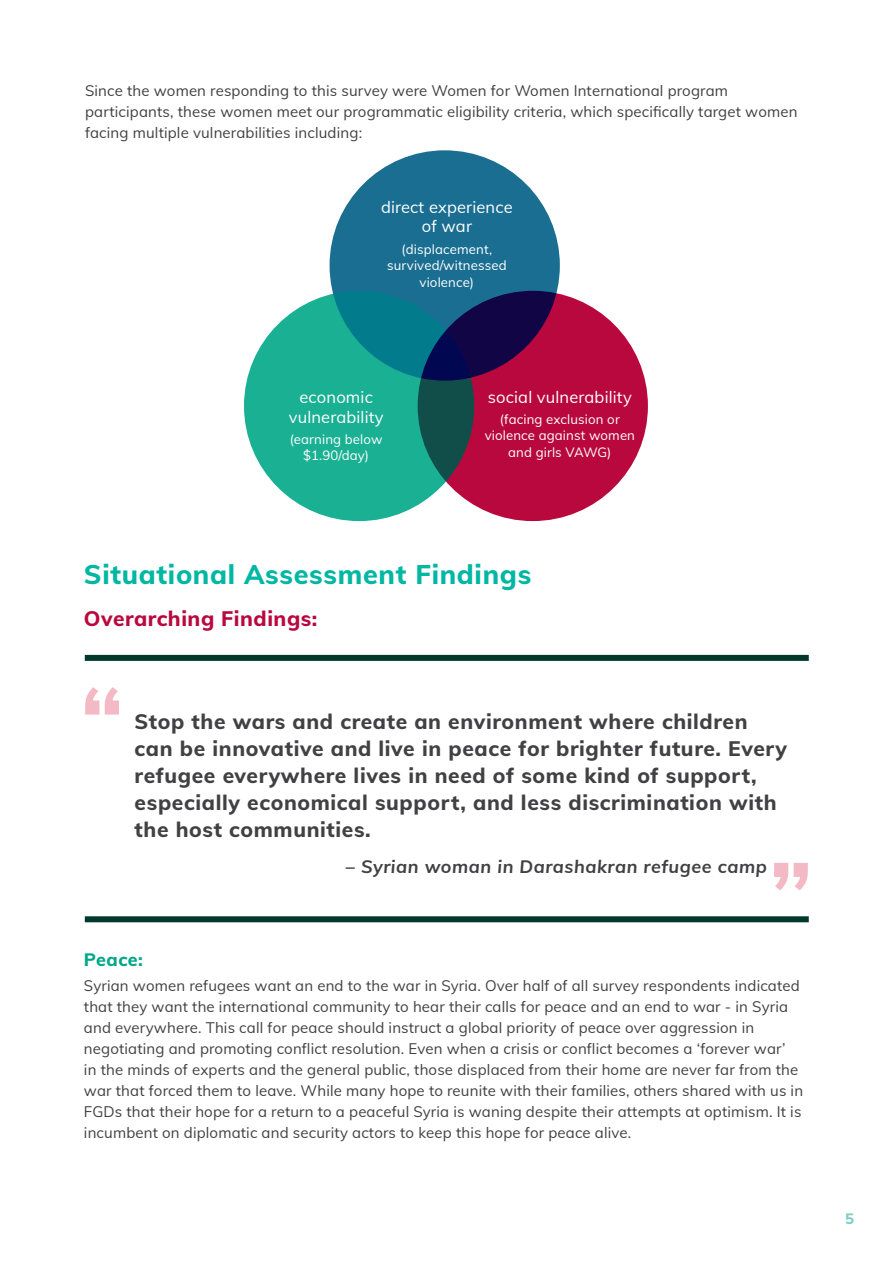
<style>
.page{position:relative;width:893px;height:1263px;background:#fff}
.page>*{position:absolute;margin:0;border:0;box-sizing:border-box;transform-origin:0 0}
.t1{font:700 100.5px "Mulish";color:#f3b9c4}
.t2{font:800 27px "Mulish";letter-spacing:.025em;color:#00b7a3}
.t3{font:800 21px/27px "Mulish";letter-spacing:.03em;color:#414042}
.t4{font:800 21px "Mulish";letter-spacing:.025em;color:#b9083e}
.t5{font:italic 700 18px "Mulish";letter-spacing:.03em;color:#414042}
.t6{font:800 18px "Mulish";letter-spacing:.025em;color:#00a888}
.t7{font:16.5px/19.8px "Mulish";letter-spacing:.01em;color:#fff;text-align:center}
.t8{font:15px/21px "Mulish";letter-spacing:.01em;color:#414042}
.t9{font:800 15px "Mulish";color:#7ecdc6}
.t10{font:13.2px/16.5px "Mulish";letter-spacing:.01em;color:#fff;text-align:center}
</style>
<div class="page">
<div style="left:330px;top:150px;width:230px;height:231px;background:#1a6e91;border-radius:50%"></div>
<svg style="left:244px;top:291px;width:230px;height:230px;background:#16a792"></svg>
<svg style="left:418px;top:291px;width:230px;height:230px;background:#8a0e40"></svg>
<div style="left:85px;top:655px;width:724px;height:6px;background:#00392c"></div>
<div style="left:85px;top:916px;width:724px;height:6px;background:#00392c"></div>
<p class="t8" style="left:85px;top:79px;width:714px">Since the women responding to this survey were Women for Women International program participants, these women meet our programmatic eligibility criteria, which specifically target women facing multiple vulnerabilities including:</p>
<p class="t7" style="left:381px;top:196px;width:133px">direct experience of war</p>
<p class="t10" style="left:387px;top:240px;width:121px">(displacement, survived/witnessed violence)</p>
<p class="t7" style="left:289px;top:386px;width:96px">economic vulnerability</p>
<p class="t10" style="left:290px;top:430px;width:94px">(earning below $1.90/day)</p>
<p class="t7" style="left:488px;top:386px;width:145px">social vulnerability</p>
<p class="t10" style="left:485px;top:410px;width:152px">(facing exclusion or violence against women and girls VAWG)</p>
<h2 class="t2" style="left:84px;top:554px;width:449px">Situational Assessment Findings</h2>
<h3 class="t4" style="left:84px;top:603px;width:235px">Overarching Findings:</h3>
<h1 class="t1" style="left:80px;top:650px;width:46px">“</h1>
<p class="t3" style="left:135px;top:707px;width:654px">Stop the wars and create an environment where children can be innovative and live in peace for brighter future. Every refugee everywhere lives in need of some kind of support, especially economical support, and less discrimination with the host communities.</p>
<p class="t5" style="left:346px;top:853px;width:423px">– Syrian woman in Darashakran refugee camp</p>
<h1 class="t1" style="left:769px;top:825px;width:46px">”</h1>
<p class="t6" style="left:84px;top:946px;width:61px">Peace:</p>
<p class="t8" style="left:84px;top:974px;width:721px">Syrian women refugees want an end to the war in Syria. Over half of all survey respondents indicated that they want the international community to hear their calls for peace and an end to war - in Syria and everywhere. This call for peace should instruct a global priority of peace over aggression in negotiating and promoting conflict resolution. Even when a crisis or conflict becomes a ‘forever war’<br>in the minds of experts and the general public, those displaced from their home are never far from the war that forced them to leave. While many hope to reunite with their families, others shared with us in FGDs that their hope for a return to a peaceful Syria is waning despite their attempts at optimism. It is incumbent on diplomatic and security actors to keep this hope for peace alive.</p>
<p class="t9" style="left:845px;top:1207px;width:10px">5</p>
</div>
